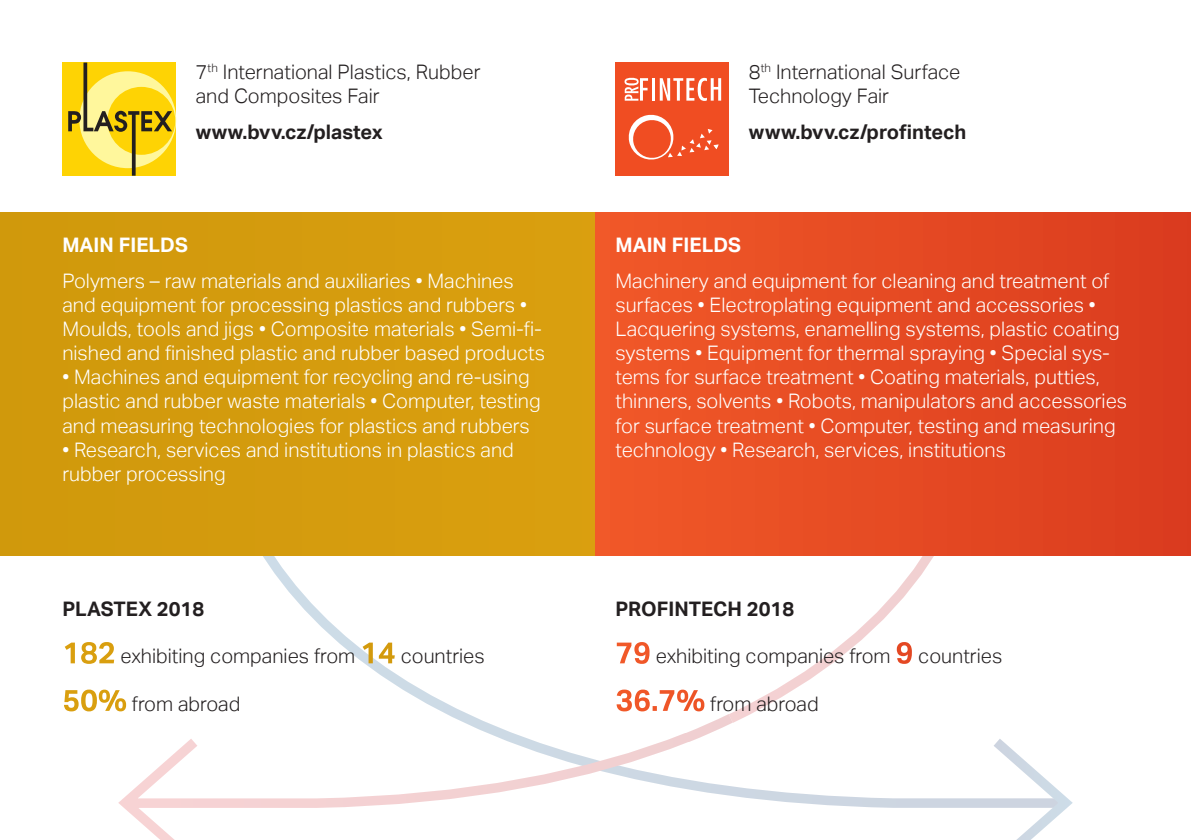
<style>
.page{position:relative;width:1191px;height:840px;background:#fff}
.page>*{position:absolute;margin:0;border:0;box-sizing:border-box;transform-origin:0 0}
.t1{font:300 20px/24.2px "Aktiv Grotesk";color:#fff}
.t2{font:300 20px/24px "Aktiv Grotesk";color:#231f20}
.t3{font:700 20px "Aktiv Grotesk";color:#231f20}
.t4{font:700 20px "Aktiv Grotesk";color:#fff}
.s1{font-weight:700;font-size:30px;color:#fff}
</style>
<div class="page">
<svg style="left:199px;top:554px;width:870px;height:254px"></svg>
<svg style="left:118px;top:705px;width:625px;height:134px"></svg>
<svg style="left:983px;top:728px;width:90px;height:111px"></svg>
<div style="left:0;top:212px;width:595px;height:342px;background:#d49b0e"></div>
<div style="left:595px;top:212px;width:596px;height:342px;background:linear-gradient(to right,#f15928,#da3b1e)"></div>
<div style="left:615px;top:62px;width:113px;height:114px;background:#f04d22"></div>
<hr style="left:651px;top:78px;width:3px;height:23px;background:#fff">
<svg style="left:660px;top:78px;width:61px;height:23px"></svg>
<svg style="left:628px;top:114px;width:90px;height:46px"></svg>
<svg style="left:624px;top:78px;width:24px;height:23px"></svg>
<div style="left:62px;top:62px;width:113px;height:113px;background:#fed304"></div>
<svg style="left:68px;top:62px;width:104px;height:113px"></svg>
<p class="t2" style="left:196px;top:60px;width:286px">7<sup>th</sup> International Plastics, Rubber and Composites Fair</p>
<p class="t3" style="left:196px;top:120px;width:188px">www.bvv.cz/plastex</p>
<p class="t4" style="left:62px;top:233px;width:127px">MAIN FIELDS</p>
<p class="t1" style="left:62px;top:269px;width:484px">Polymers – raw materials and auxiliaries • Machines and equipment for processing plastics and rubbers • Moulds, tools and jigs • Composite materials • Semi-fi&shy;nished and finished plastic and rubber based products</p>
<p class="t1" style="left:62px;top:365px;width:480px">• Machines and equipment for recycling and re-using plastic and rubber waste materials • Computer, testing and measuring technologies for plastics and rubbers</p>
<p class="t1" style="left:62px;top:437px;width:453px">• Research, services and institutions in plastics and rubber processing</p>
<p class="t3" style="left:62px;top:597px;width:143px">PLASTEX 2018</p>
<p class="t2" style="left:62px;top:644px;width:424px"><span class="s1">182</span> exhibiting companies from <span class="s1">14</span> countries</p>
<p class="t2" style="left:62px;top:691px;width:179px"><span class="s1">50%</span> from abroad</p>
<p class="t2" style="left:749px;top:60px;width:213px">8<sup>th</sup> International Surface<br>Technology Fair</p>
<p class="t3" style="left:749px;top:120px;width:219px">www.bvv.cz/profintech</p>
<p class="t4" style="left:615px;top:233px;width:127px">MAIN FIELDS</p>
<p class="t1" style="left:615px;top:269px;width:513px">Machinery and equipment for cleaning and treatment of surfaces • Electroplating equipment and accessories • Lacquering systems, enamelling systems, plastic coating systems • Equipment for thermal spraying • Special sys&shy;tems for surface treatment • Coating materials, putties, thinners, solvents • Robots, manipulators and accessories for surface treatment • Computer, testing and measuring technology • Research, services, institutions</p>
<p class="t3" style="left:615px;top:597px;width:180px">PROFINTECH 2018</p>
<p class="t2" style="left:615px;top:644px;width:388px"><span class="s1">79</span> exhibiting companies from <span class="s1">9</span> countries</p>
<p class="t2" style="left:615px;top:691px;width:205px"><span class="s1">36.7%</span> from abroad</p>
</div>
